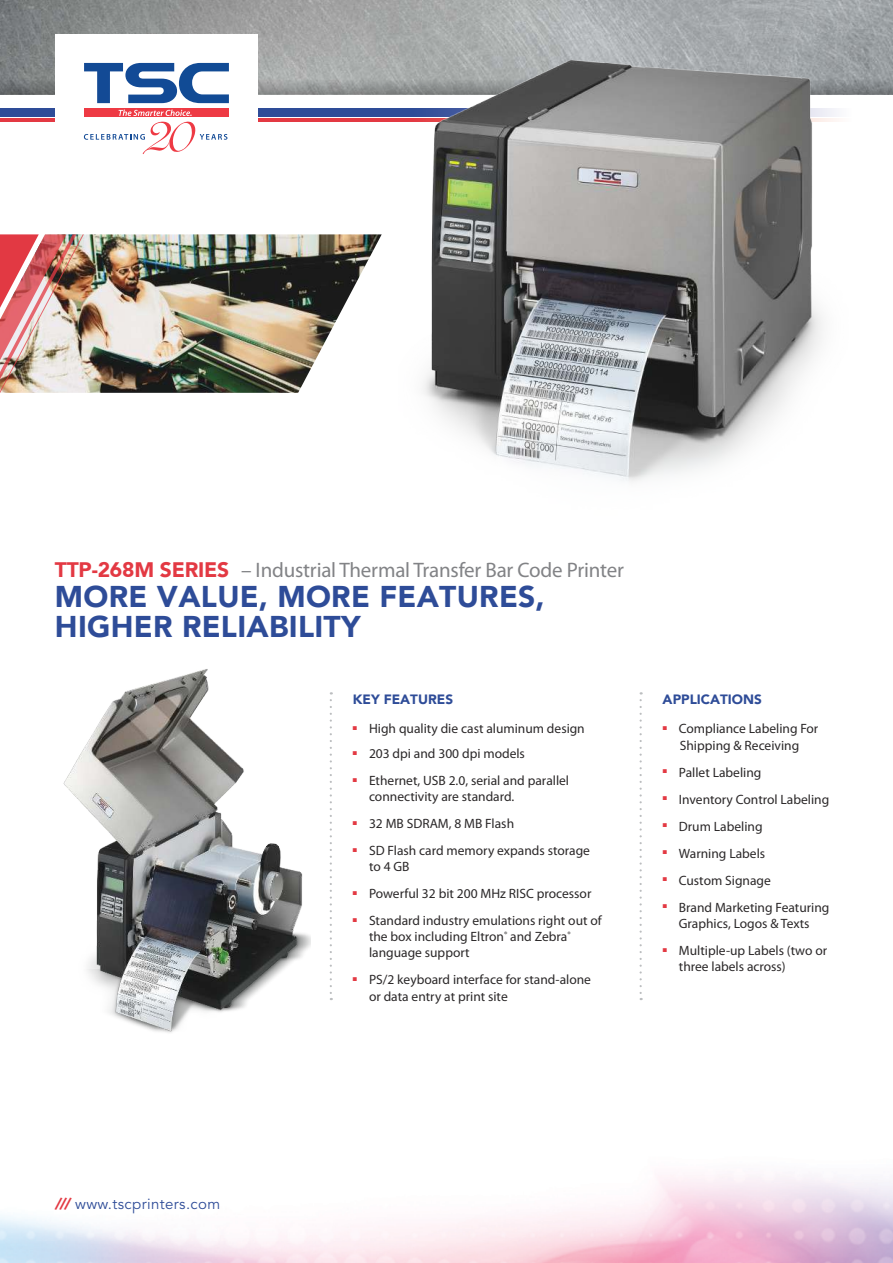
<style>
.page{position:relative;width:893px;height:1263px;background:#fff}
.page>*{position:absolute;margin:0;border:0;box-sizing:border-box;transform-origin:0 0}
.t1{font:900 30px/30px "Avenir";letter-spacing:.01em;color:#2e4c98}
.t2{font:21px "Myriad Pro";letter-spacing:-.01em;color:#828386}
.t3{font:15px "Avenir LT Pro";letter-spacing:.025em;color:#2e4c98}
.t4{font:13.5px/16.2px "Myriad Pro";color:#2b2829}
.t5{font:900 13.5px "Avenir";color:#2e4c98}
.s1{font-family:"Avenir";font-weight:900;color:#e33943}
.s2{font-family:"Avenir LT Std";font-weight:900;font-style:italic;color:#e33943}
</style>
<div class="page">
<img style="left:0;top:0;width:893px;height:80px">
<img style="left:0;top:80px;width:893px;height:15px">
<div style="left:0;top:108px;width:399px;height:8px;background:#2e4c98"></div>
<img style="left:0;top:119px;width:399px;height:2px">
<div style="left:55px;top:34px;width:203px;height:153px;background:#fff"></div>
<svg style="left:84px;top:63px;width:145px;height:40px"></svg>
<div style="left:84px;top:108px;width:145px;height:9px;background:#ee3a44"></div>
<svg style="left:119px;top:110px;width:73px;height:6px"></svg>
<svg style="left:84px;top:122px;width:143px;height:32px"></svg>
<svg style="left:330px;top:700px;width:2px;height:300px"></svg>
<svg style="left:639px;top:700px;width:3px;height:300px"></svg>
<img style="left:84px;top:234px;width:298px;height:159px">
<img style="left:0;top:234px;width:84px;height:159px">
<img style="left:63px;top:669px;width:247px;height:364px">
<img style="left:399px;top:19px;width:453px;height:463px">
<h2 class="t2" style="left:55px;top:562px;width:570px"><span class="s1">TTP-268M SERIES</span> – Industrial Thermal Transfer Bar Code Printer</h2>
<h1 class="t1" style="left:55px;top:583px;width:491px">MORE VALUE, MORE FEATURES,<br>HIGHER RELIABILITY</h1>
<p class="t5" style="left:353px;top:694px;width:102px">KEY FEATURES</p>
<p class="t4" style="left:353px;top:722px;width:233px"><sup>■</sup> High quality die cast aluminum design</p>
<p class="t4" style="left:353px;top:746px;width:174px"><sup>■</sup> 203 dpi and 300 dpi models</p>
<p class="t4" style="left:369px;top:773px;width:202px;text-indent:-16px"><sup>■</sup> Ethernet, USB 2.0, serial and parallel connectivity are standard.</p>
<p class="t4" style="left:353px;top:816px;width:163px"><sup>■</sup> 32 MB SDRAM, 8 MB Flash</p>
<p class="t4" style="left:369px;top:843px;width:223px;text-indent:-16px"><sup>■</sup> SD Flash card memory expands storage to 4 GB</p>
<p class="t4" style="left:353px;top:886px;width:240px"><sup>■</sup> Powerful 32 bit 200 MHz RISC processor</p>
<p class="t4" style="left:369px;top:913px;width:234px;text-indent:-16px"><sup>■</sup> Standard industry emulations right out of the box including Eltron<sup>®</sup> and Zebra<sup>® </sup>language support</p>
<p class="t4" style="left:369px;top:973px;width:224px;text-indent:-16px"><sup>■</sup> PS/2 keyboard interface for stand-alone or data entry at print site</p>
<p class="t5" style="left:663px;top:694px;width:101px">APPLICATIONS</p>
<p class="t4" style="left:663px;top:722px;width:157px;text-align:center"><sup>■</sup> Compliance Labeling For<br>Shipping &amp; Receiving</p>
<p class="t4" style="left:663px;top:765px;width:100px"><sup>■</sup> Pallet Labeling</p>
<p class="t4" style="left:663px;top:792px;width:168px"><sup>■</sup> Inventory Control Labeling</p>
<p class="t4" style="left:663px;top:819px;width:101px"><sup>■</sup> Drum Labeling</p>
<p class="t4" style="left:663px;top:846px;width:104px"><sup>■</sup> Warning Labels</p>
<p class="t4" style="left:663px;top:873px;width:110px"><sup>■</sup> Custom Signage</p>
<p class="t4" style="left:663px;top:900px;width:168px;text-align:center"><sup>■</sup> Brand Marketing Featuring<br>Graphics, Logos &amp; Texts</p>
<p class="t4" style="left:679px;top:943px;width:150px;text-indent:-16px"><sup>■</sup> Multiple-up Labels (two or three labels across)</p>
<p class="t3" style="left:55px;top:1198px;width:167px"><span class="s2">///</span> www.tscprinters.com</p>
</div>
